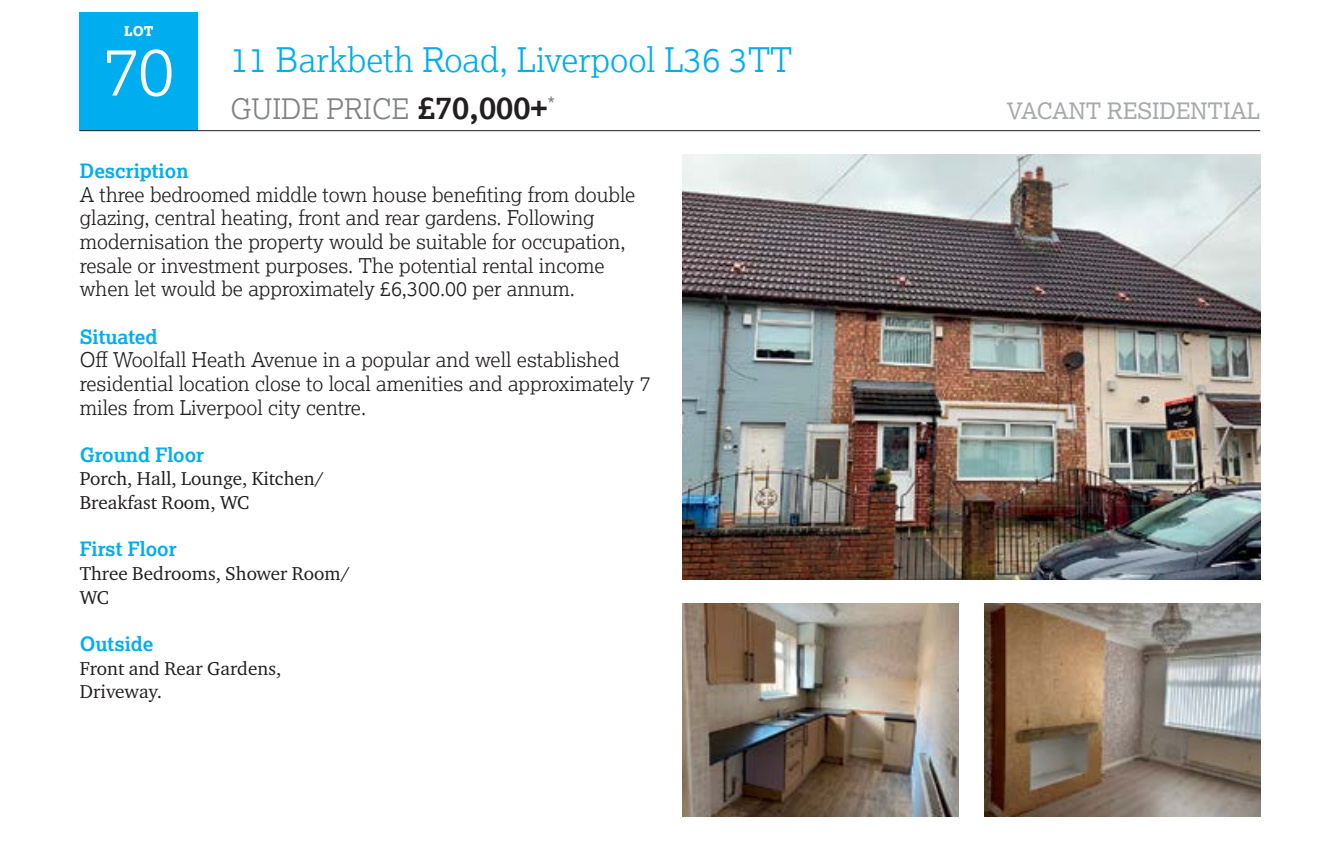
<style>
.page{position:relative;width:1340px;height:855px;background:#fff}
.page>*{position:absolute;margin:0;border:0;box-sizing:border-box;transform-origin:0 0}
.t1{font:300 67.5px "Lexia";color:#fff}
.t2{font:300 33.75px "Lexia";color:#00aeef}
.t3{font:300 28.12px "Lexia";color:#808285}
.t4{font:22.5px "Lexia";color:#a7a9ac}
.t5{font:300 20.25px/23.6px "Lexia";color:#231f20}
.t6{font:20.25px "Lexia";color:#808285}
.t7{font:700 19.8px "Lexia";color:#00aeef}
.t8{font:19.12px/23.6px "Charter ITC Pro";color:#231f20}
.t9{font:800 13.5px "Lexia";color:#fff}
.s1{font-weight:700;font-size:31.5px;color:#231f20}
</style>
<div class="page">
<div style="left:80px;top:13px;width:118px;height:118px;background:#00aeef"></div>
<hr style="left:80px;top:130px;width:1180px;height:1px;background:#231f20">
<img style="left:682px;top:603px;width:276px;height:213px">
<img style="left:984px;top:603px;width:276px;height:213px">
<img style="left:682px;top:155px;width:578px;height:425px">
<p class="t9" style="left:124px;top:23px;width:31px">LOT</p>
<h1 class="t1" style="left:103px;top:28px;width:73px">70</h1>
<h2 class="t2" style="left:230px;top:38px;width:563px">11 Barkbeth Road, Liverpool L36 3TT</h2>
<h3 class="t3" style="left:230px;top:91px;width:318px">GUIDE PRICE <span class="s1">£70,000+</span></h3>
<p class="t4" style="left:1006px;top:97px;width:255px">VACANT RESIDENTIAL</p>
<p class="t6" style="left:547px;top:92px;width:9px">*</p>
<p class="t7" style="left:80px;top:158px;width:110px">Description</p>
<p class="t5" style="left:80px;top:182px;width:557px">A three bedroomed middle town house benefiting from double glazing, central heating, front and rear gardens. Following modernisation the property would be suitable for occupation, resale or investment purposes. The potential rental income when let would be approximately £6,300.00 per annum.</p>
<p class="t7" style="left:80px;top:324px;width:79px">Situated</p>
<p class="t5" style="left:80px;top:347px;width:572px">Off Woolfall Heath Avenue in a popular and well established residential location close to local amenities and approximately 7 miles from Liverpool city centre.</p>
<p class="t7" style="left:80px;top:442px;width:126px">Ground Floor</p>
<p class="t8" style="left:80px;top:467px;width:246px">Porch, Hall, Lounge, Kitchen/<br>Breakfast Room, WC</p>
<p class="t7" style="left:80px;top:536px;width:98px">First Floor</p>
<p class="t8" style="left:80px;top:561px;width:272px">Three Bedrooms, Shower Room/<br>WC</p>
<p class="t7" style="left:80px;top:631px;width:75px">Outside</p>
<p class="t8" style="left:80px;top:656px;width:203px">Front and Rear Gardens,<br>Driveway.</p>
</div>
